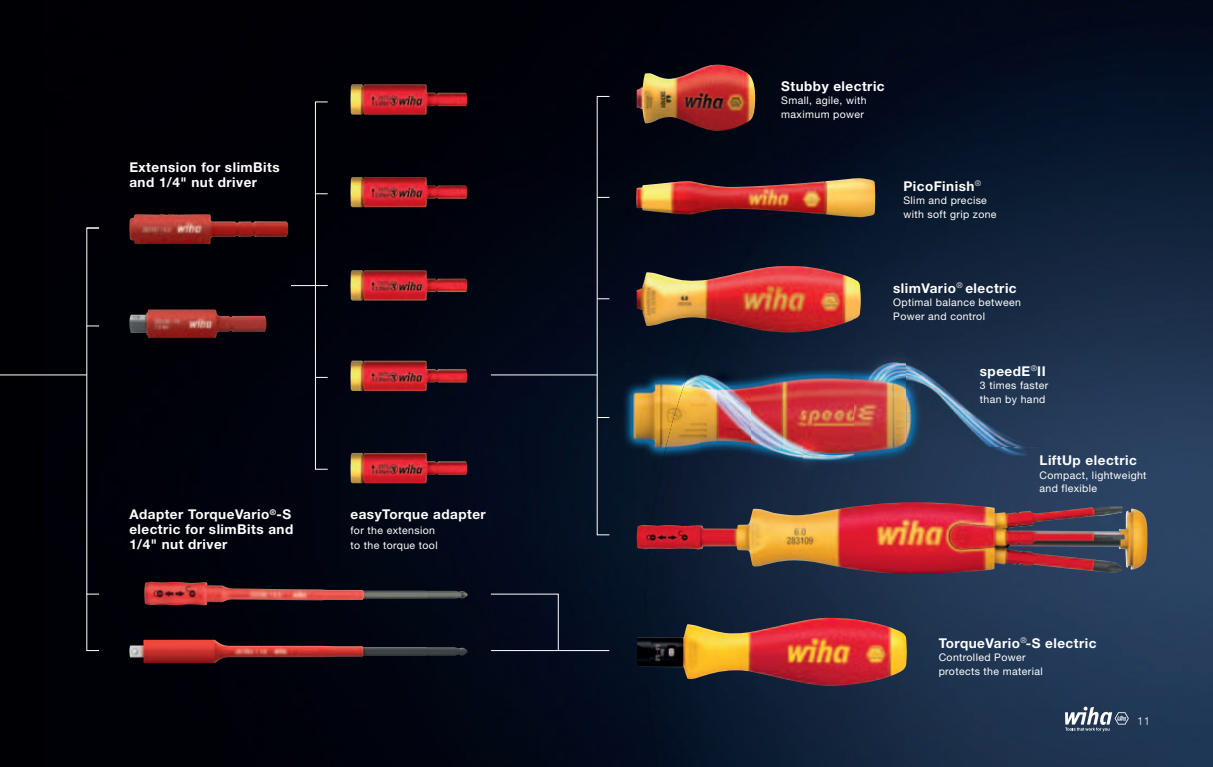
<style>
.page{position:relative;width:1213px;height:767px;background:#fff}
.page>*{position:absolute;margin:0;border:0;box-sizing:border-box;transform-origin:0 0}
.t1{font:700 13.5px/15px "Helvetica Neue LT Pro";letter-spacing:.035em;color:#fff}
.t2{font:300 11.25px "Helvetica Neue LT Pro";color:#fff}
.t3{font:10.5px/13.5px "Helvetica Neue LT Pro";letter-spacing:.035em;color:#fff}
</style>
<div class="page">
<hr style="left:0;top:0;width:2px;height:767px;background:#000004">
<img style="left:43px;top:0;width:1169px;height:767px">
<div style="left:2px;top:0;width:41px;height:767px;background:#000004"></div>
<img style="left:905px;top:22px;width:307px;height:745px">
<img style="left:853px;top:74px;width:52px;height:693px">
<img style="left:801px;top:128px;width:53px;height:639px">
<img style="left:750px;top:217px;width:52px;height:550px">
<img style="left:699px;top:234px;width:52px;height:533px">
<img style="left:647px;top:341px;width:52px;height:426px">
<div style="left:596px;top:554px;width:51px;height:161px;background:#041023"></div>
<svg style="left:1065px;top:706px;width:64px;height:25px"></svg>
<svg style="left:597px;top:197px;width:12px;height:1px"></svg>
<svg style="left:597px;top:298px;width:12px;height:1px"></svg>
<svg style="left:597px;top:417px;width:12px;height:1px"></svg>
<hr style="left:491px;top:374px;width:106px;height:1px;background:#fff">
<div style="left:315px;top:102px;width:13px;height:367px;border:1px solid #fff"></div>
<svg style="left:315px;top:193px;width:13px;height:1px"></svg>
<hr style="left:291px;top:285px;width:37px;height:1px;background:#fff">
<svg style="left:315px;top:377px;width:13px;height:1px"></svg>
<svg style="left:87px;top:325px;width:12px;height:1px"></svg>
<svg style="left:87px;top:228px;width:12px;height:1px"></svg>
<hr style="left:0;top:374px;width:87px;height:1px;background:#fff">
<svg style="left:87px;top:593px;width:12px;height:1px"></svg>
<img style="left:144px;top:581px;width:323px;height:24px">
<img style="left:129px;top:639px;width:338px;height:24px">
<img style="left:129px;top:309px;width:137px;height:29px">
<img style="left:129px;top:214px;width:159px;height:30px">
<img style="left:636px;top:266px;width:225px;height:68px">
<img style="left:636px;top:178px;width:239px;height:39px">
<img style="left:637px;top:65px;width:118px;height:66px">
<img style="left:636px;top:502px;width:511px;height:71px">
<div style="left:490px;top:593px;width:69px;height:58px;background:#030a1d"></div>
<hr style="left:491px;top:650px;width:118px;height:1px;background:#fff">
<img style="left:637px;top:617px;width:270px;height:68px">
<img style="left:350px;top:84px;width:117px;height:31px">
<img style="left:350px;top:177px;width:117px;height:30px">
<img style="left:350px;top:270px;width:117px;height:30px">
<img style="left:350px;top:360px;width:117px;height:31px">
<img style="left:350px;top:453px;width:117px;height:30px">
<p class="t1" style="left:129px;top:161px;width:152px">Extension for slimBits and 1/4" nut driver</p>
<p class="t1" style="left:129px;top:508px;width:165px">Adapter TorqueVario<sup>®</sup>-S electric for slimBits and<br>1/4" nut driver</p>
<p class="t1" style="left:350px;top:508px;width:137px">easyTorque adapter</p>
<p class="t3" style="left:350px;top:524px;width:89px;line-height:15px">for the extension to the torque tool</p>
<p class="t1" style="left:781px;top:80px;width:105px">Stubby electric</p>
<p class="t3" style="left:781px;top:95px;width:87px">Small, agile, with maximum power</p>
<p class="t1" style="left:903px;top:180px;width:79px">PicoFinish<sup>®</sup></p>
<p class="t3" style="left:903px;top:195px;width:95px">Slim and precise with soft grip zone</p>
<p class="t1" style="left:893px;top:282px;width:125px">slimVario<sup>®</sup> electric</p>
<p class="t3" style="left:893px;top:297px;width:129px">Optimal balance between<br>Power and control</p>
<p class="t1" style="left:980px;top:365px;width:67px">speedE<sup>®</sup>II</p>
<p class="t3" style="left:980px;top:380px;width:70px">3 times faster than by hand</p>
<p class="t1" style="left:1039px;top:454px;width:99px">LiftUp electric</p>
<p class="t3" style="left:1039px;top:469px;width:109px">Compact, lightweight and flexible</p>
<p class="t1" style="left:938px;top:636px;width:159px">TorqueVario<sup>®</sup>-S electric</p>
<p class="t3" style="left:938px;top:651px;width:106px">Controlled Power protects the material</p>
<p class="t2" style="left:1137px;top:714px;width:14px">11</p>
</div>
